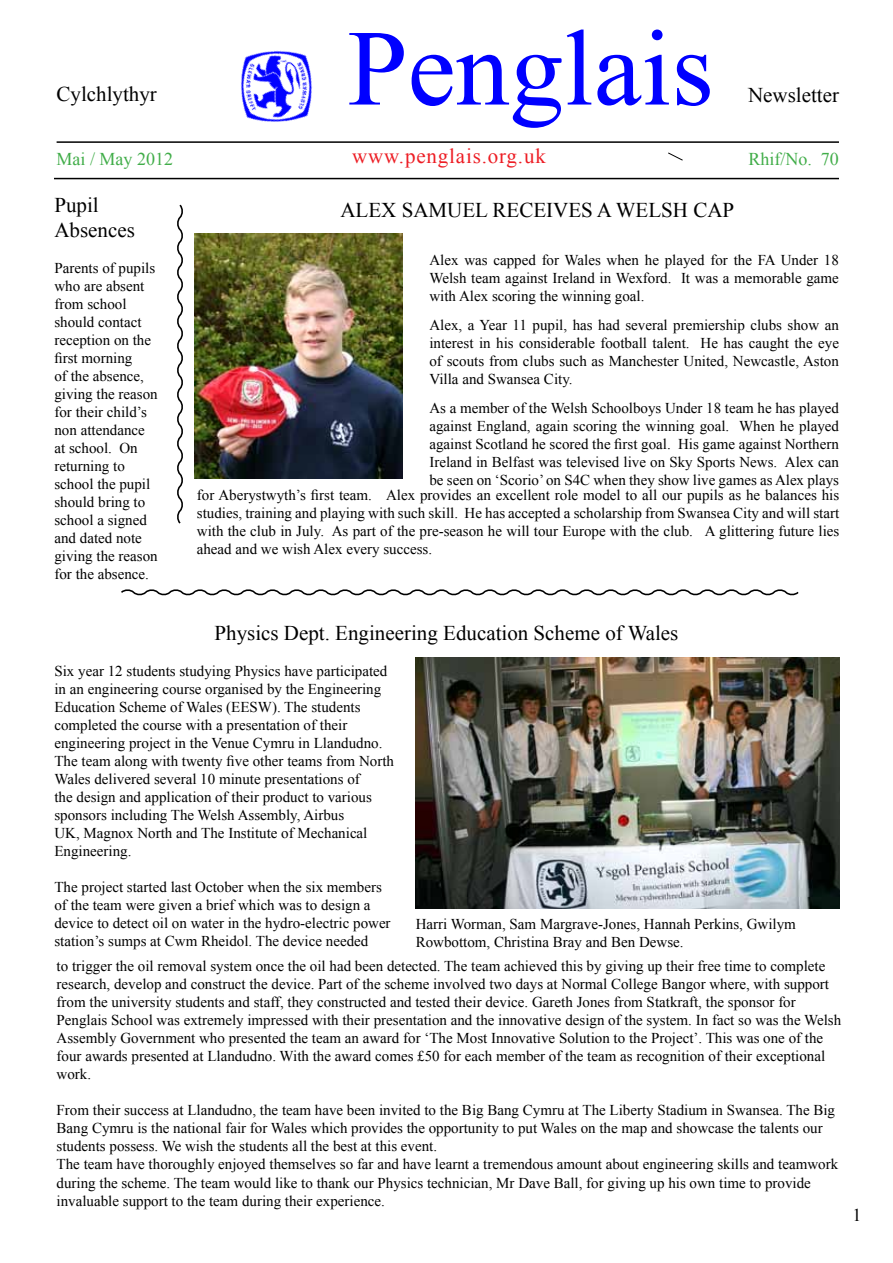
<style>
.page{position:relative;width:893px;height:1263px;background:#fff}
.page>*{position:absolute;margin:0;border:0;box-sizing:border-box;transform-origin:0 0}
.t1{font:108px "Times New Roman";color:#00f}
.t2{font:21px/25.2px "Times New Roman";color:#000}
.t3{font:21px "Times New Roman";letter-spacing:.04em;color:#ed1d24}
.t4{font:18px "Times New Roman";color:#41ad49}
.t5{font:18px "Times New Roman";color:#000}
.t6{font:15px/18px "Times New Roman";color:#000}
</style>
<div class="page">
<img style="left:241px;top:50px;width:71px;height:72px">
<hr style="left:57px;top:141px;width:782px;height:2px;background:#000">
<hr style="left:54px;top:178px;width:785px;height:1px;background:#000">
<svg style="left:668px;top:152px;width:15px;height:9px"></svg>
<img style="left:416px;top:657px;width:423px;height:252px">
<svg style="left:121px;top:589px;width:678px;height:7px"></svg>
<svg style="left:177px;top:204px;width:6px;height:320px"></svg>
<img style="left:195px;top:234px;width:207px;height:244px">
<h2 class="t2" style="left:57px;top:81px;width:102px">Cylchlythyr</h2>
<h1 class="t1" style="left:348px;top:-4px;width:368px">Penglais</h1>
<h2 class="t2" style="left:748px;top:82px;width:92px">Newsletter</h2>
<h2 class="t3" style="left:352px;top:142px;width:195px">www.penglais.org.uk</h2>
<p class="t4" style="left:57px;top:147px;width:118px">Mai / May 2012</p>
<p class="t4" style="left:748px;top:147px;width:92px">Rhif/No. 70</p>
<h2 class="t2" style="left:54px;top:192px;width:82px">Pupil<br>Absences</h2>
<p class="t6" style="left:54px;top:259px;width:105px">Parents of pupils who are absent from school should contact reception on the first morning<br>of the absence, giving the reason for their child’s non attendance at school. On returning to school the pupil should bring to school a signed and dated note giving the reason for the absence.</p>
<h2 class="t2" style="left:340px;top:197px;width:395px">ALEX SAMUEL RECEIVES A WELSH CAP</h2>
<p class="t6" style="left:429px;top:251px;width:411px;text-align:justify">Alex was capped for Wales when he played for the FA Under 18<br>Welsh team against Ireland in Wexford. It was a memorable game with Alex scoring the winning goal.</p>
<p class="t6" style="left:429px;top:316px;width:411px;text-align:justify">Alex, a Year 11 pupil, has had several premiership clubs show an interest in his considerable football talent. He has caught the eye of scouts from clubs such as Manchester United, Newcastle, Aston Villa and Swansea City.</p>
<p class="t6" style="left:429px;top:399px;width:411px;text-align:justify">As a member of the Welsh Schoolboys Under 18 team he has played against England, again scoring the winning goal. When he played against Scotland he scored the first goal. His game against Northern Ireland in Belfast was televised live on Sky Sports News. Alex can be seen on ‘Scorio’ on S4C when they show live games as Alex plays</p>
<p class="t6" style="left:197px;top:486px;width:644px;text-align:justify">for Aberystwyth’s first team. Alex provides an excellent role model to all our pupils as he balances his studies, training and playing with such skill. He has accepted a scholarship from Swansea City and will start with the club in July. As part of the pre-season he will tour Europe with the club. A glittering future lies ahead and we wish Alex every success.</p>
<h2 class="t2" style="left:215px;top:620px;width:465px">Physics Dept. Engineering Education Scheme of Wales</h2>
<p class="t6" style="left:54px;top:662px;width:341px">Six year 12 students studying Physics have participated in an engineering course organised by the Engineering Education Scheme of Wales (EESW). The students completed the course with a presentation of their engineering project in the Venue Cymru in Llandudno.<br>The team along with twenty five other teams from North Wales delivered several 10 minute presentations of<br>the design and application of their product to various sponsors including The Welsh Assembly, Airbus<br>UK, Magnox North and The Institute of Mechanical Engineering.</p>
<p class="t6" style="left:54px;top:878px;width:338px">The project started last October when the six members of the team were given a brief which was to design a device to detect oil on water in the hydro-electric power station’s sumps at Cwm Rheidol. The device needed</p>
<p class="t6" style="left:57px;top:957px;width:786px">to trigger the oil removal system once the oil had been detected. The team achieved this by giving up their free time to complete research, develop and construct the device. Part of the scheme involved two days at Normal College Bangor where, with support from the university students and staff, they constructed and tested their device. Gareth Jones from Statkraft, the sponsor for Penglais School was extremely impressed with their presentation and the innovative design of the system. In fact so was the Welsh Assembly Government who presented the team an award for ‘The Most Innovative Solution to the Project’. This was one of the four awards presented at Llandudno. With the award comes £50 for each member of the team as recognition of their exceptional work.</p>
<p class="t6" style="left:57px;top:1101px;width:783px">From their success at Llandudno, the team have been invited to the Big Bang Cymru at The Liberty Stadium in Swansea. The Big Bang Cymru is the national fair for Wales which provides the opportunity to put Wales on the map and showcase the talents our students possess. We wish the students all the best at this event.<br>The team have thoroughly enjoyed themselves so far and have learnt a tremendous amount about engineering skills and teamwork during the scheme. The team would like to thank our Physics technician, Mr Dave Ball, for giving up his own time to provide invaluable support to the team during their experience.</p>
<p class="t6" style="left:416px;top:914px;width:382px">Harri Worman, Sam Margrave-Jones, Hannah Perkins, Gwilym<br>Rowbottom, Christina Bray and Ben Dewse.</p>
<p class="t5" style="left:852px;top:1203px;width:10px">1</p>
</div>
